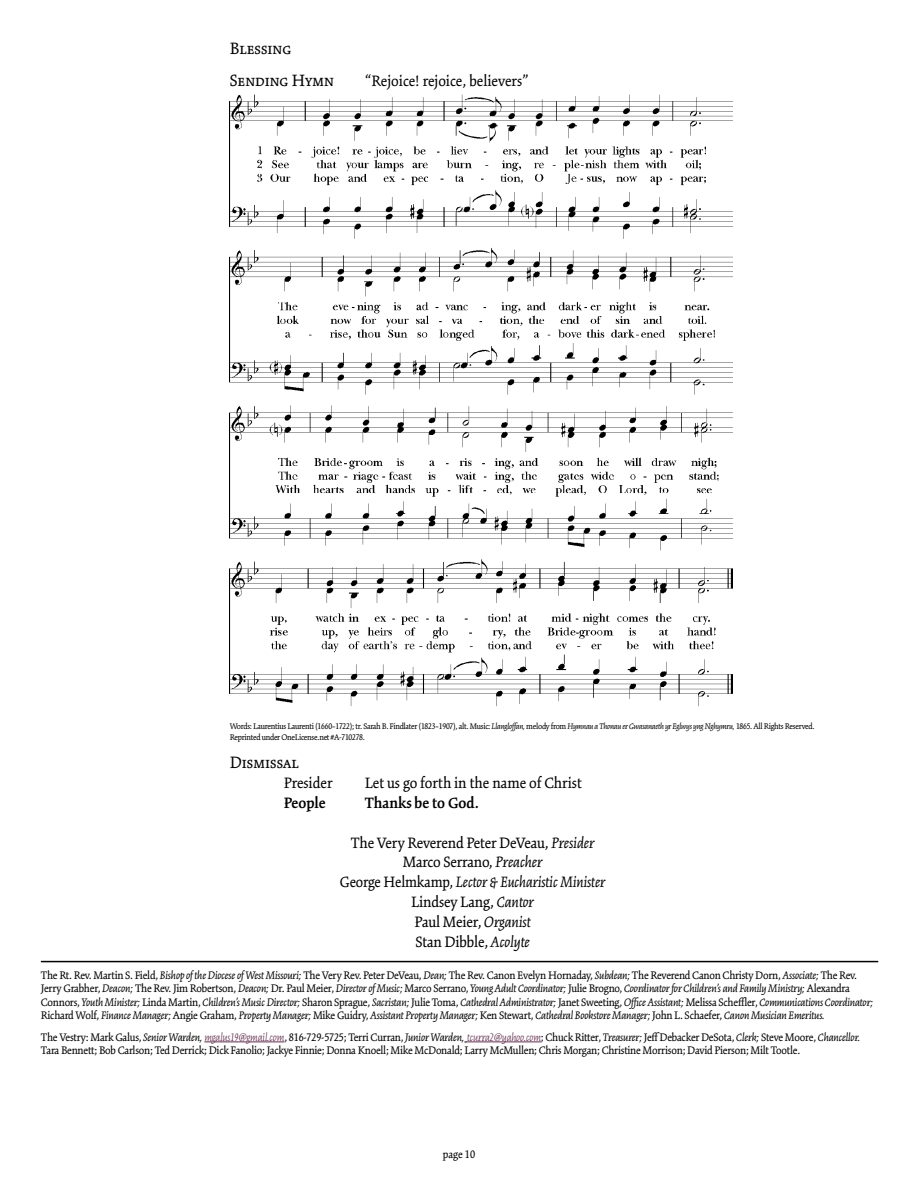
<style>
.page{position:relative;width:918px;height:1188px;background:#fff}
.page>*{position:absolute;margin:0;border:0;box-sizing:border-box;transform-origin:0 0}
.t1{font:18px/32.4px "Kinesis Pro 3";color:#000}
.t2{font:16.5px/19.8px "Kinesis Pro 3";letter-spacing:-.01em;color:#000;text-align:center}
.t3{font:600 16.5px "Kinesis Pro 3";color:#000}
.t4{font:italic 12px/13.5px "Kinesis Pro 3";letter-spacing:-.02em;color:#000}
.t5{font:12px/13.5px "Kinesis Pro 3";letter-spacing:-.02em;color:#000}
.t6{font:9px/10.8px "Kinesis Pro 3";letter-spacing:-.03em;color:#000}
.s1{font-style:italic}
.s2{font-style:normal}
.s3{font-weight:300;font-style:italic;color:#632d4f}
</style>
<div class="page">
<hr style="left:41px;top:961px;width:837px;height:1px;background:#000">
<hr style="left:204px;top:1042px;width:80px;height:1px;background:#632d4f">
<hr style="left:467px;top:1042px;width:74px;height:1px;background:#632d4f">
<img style="left:230px;top:94px;width:503px;height:613px">
<h1 class="t1" style="left:230px;top:32px;width:106px">Blessing<br>Sending Hymn</h1>
<h2 class="t2" style="left:365px;top:71px;width:166px">“Rejoice! rejoice, believers”</h2>
<p class="t6" style="left:230px;top:720px;width:586px">Words: Laurentius Laurenti (1660–1722); tr. Sarah B. Findlater (1823–1907), alt. Music: <span class="s1">Llangloffan,</span> melody from <span class="s1">Hymnau a Thonau er Gwasanaeth yr Eglwys yng Nghymru,</span> 1865. All Rights Reserved.<br>Reprinted under OneLicense.net #A-710278.</p>
<h1 class="t1" style="left:230px;top:746px;width:71px">Dismissal</h1>
<h2 class="t2" style="left:284px;top:773px;width:50px">Presider</h2>
<h2 class="t2" style="left:365px;top:773px;width:219px">Let us go forth in the name of Christ</h2>
<h2 class="t3" style="left:284px;top:793px;width:44px">People</h2>
<h2 class="t3" style="left:365px;top:793px;width:116px">Thanks be to God.</h2>
<h2 class="t2" style="left:340px;top:832px;width:267px">The Very Reverend Peter DeVeau, <span class="s1">Presider<br></span>Marco Serrano, <span class="s1">Preacher<br></span>George Helmkamp, <span class="s1">Lector &amp; Eucharistic Minister<br></span>Lindsey Lang, <span class="s1">Cantor<br></span>Paul Meier, <span class="s1">Organist<br></span>Stan Dibble, <span class="s1">Acolyte</span></h2>
<p class="t4" style="left:41px;top:968px;width:834px"><span class="s2">The Rt. Rev. Martin S. Field,</span> Bishop of the Diocese of West Missouri; <span class="s2">The Very Rev. Peter DeVeau,</span> Dean; <span class="s2">The Rev. Canon Evelyn Hornaday,</span> Subdean; <span class="s2">The Reverend Canon Christy Dorn,</span> Associate; <span class="s2">The Rev.<br>Jerry Grabher,</span> Deacon; <span class="s2">The Rev. Jim Robertson,</span> Deacon; <span class="s2">Dr. Paul Meier,</span> Director of Music; <span class="s2">Marco Serrano,</span> Young Adult Coordinator; <span class="s2">Julie Brogno,</span> Coordinator for Children’s and Family Ministry; <span class="s2">Alexandra Connors,</span> Youth Minister; <span class="s2">Linda Martin,</span> Children’s Music Director; <span class="s2">Sharon Sprague,</span> Sacristan; <span class="s2">Julie Toma,</span> Cathedral Administrator; <span class="s2">Janet Sweeting,</span> Office Assistant; <span class="s2">Melissa Scheffler,</span> Communications Coordinator; <span class="s2">Richard Wolf,</span> Finance Manager; <span class="s2">Angie Graham,</span> Property Manager; <span class="s2">Mike Guidry,</span> Assistant Property Manager; <span class="s2">Ken Stewart,</span> Cathedral Bookstore Manager; <span class="s2">John L. Schaefer,</span> Canon Musician Emeritus.</p>
<p class="t5" style="left:41px;top:1030px;width:821px">The Vestry: Mark Galus, <span class="s1">Senior Warden,</span> <span class="s3">mgalus19@gmail.com</span>, 816-729-5725; Terri Curran, <span class="s1">Junior Warden,</span> <span class="s3">tcurra2@yahoo.com</span>; Chuck Ritter, <span class="s1">Treasurer;</span> Jeff Debacker DeSota, <span class="s1">Clerk;</span> Steve Moore, <span class="s1">Chancellor.<br></span>Tara Bennett; Bob Carlson; Ted Derrick; Dick Fanolio; Jackye Finnie; Donna Knoell; Mike McDonald; Larry McMullen; Chris Morgan; Christine Morrison; David Pierson; Milt Tootle.</p>
<p class="t5" style="left:443px;top:1147px;width:34px">page 10</p>
</div>
